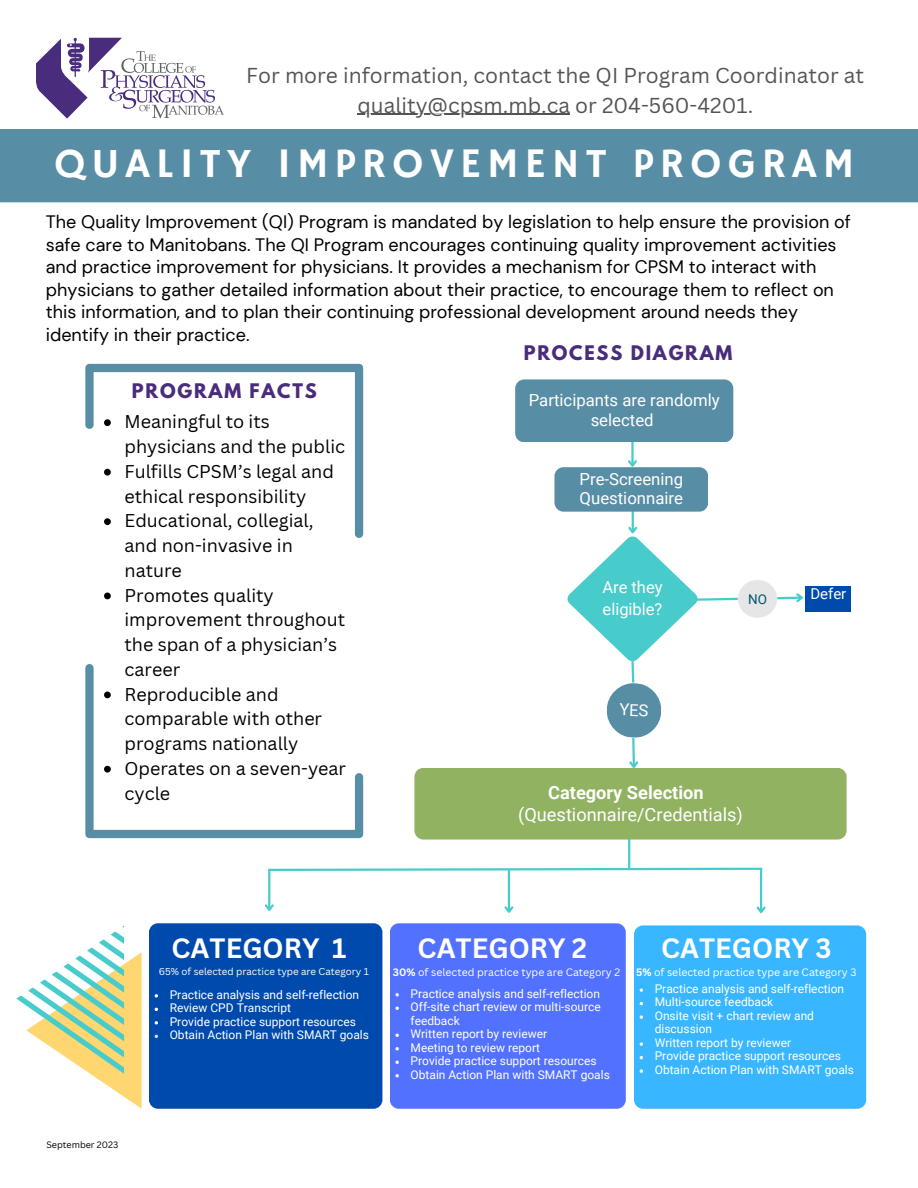
<style>
.page{position:relative;width:918px;height:1188px;background:#fff}
.page>*{position:absolute;margin:0;border:0;box-sizing:border-box;transform-origin:0 0}
.t1{font:42px "Hammersmith One";letter-spacing:.145em;color:#fff}
.t2{font:700 27.3px "Canva Sans";color:#fff}
.t3{font:21px/29.2px "Canva Sans";color:#545454;text-align:center}
.t4{font:18.3px "Roboto";color:#fff}
.t5{font:700 18.3px "Roboto";color:#fff}
.t6{font:18px/22.5px "DM Sans";color:#000}
.t7{font:18px/24.8px "Canva Sans";color:#000}
.t8{font:700 17.85px "League Spartan";letter-spacing:.1em;color:#4a2c7c}
.t9{font:16.8px/19.2px "Roboto";color:#fff;text-align:center}
.t10{font:16.5px/21.3px "Roboto";color:#fff}
.t11{font:15px "Roboto";color:#fff}
.t12{font:13.5px "Roboto";color:#01576d}
.t13{font:12px/13.5px "Roboto";color:#fff}
.t14{font:10.5px "Canva Sans";color:#fff}
.t15{font:9.75px "Canva Sans";color:#fff}
.t16{font:9px "Canva Sans";color:#000}
.s1{font-weight:700}
</style>
<div class="page">
<div style="left:738px;top:580px;width:39px;height:38px;background:#e6e6e6;border-radius:50%"></div>
<hr style="left:632px;top:500px;width:2px;height:32px;background:#48cccb">
<hr style="left:631px;top:433px;width:3px;height:33px;background:#48cccb">
<svg style="left:628px;top:458px;width:9px;height:9px"></svg>
<div style="left:515px;top:379px;width:218px;height:63px;background:#588ea5;border-radius:9px"></div>
<div style="left:806px;top:586px;width:45px;height:26px;background:#004aad"></div>
<hr style="left:628px;top:829px;width:2px;height:40px;background:#48cccb">
<div style="left:414px;top:768px;width:433px;height:72px;background:#90b261;border-radius:9px"></div>
<svg style="left:775px;top:591px;width:31px;height:13px"></svg>
<hr style="left:508px;top:869px;width:2px;height:43px;background:#48cccb">
<svg style="left:504px;top:904px;width:10px;height:9px"></svg>
<svg style="left:268px;top:867px;width:495px;height:5px"></svg>
<hr style="left:268px;top:869px;width:2px;height:41px;background:#48cccb">
<svg style="left:264px;top:902px;width:10px;height:9px"></svg>
<div style="left:149px;top:923px;width:233px;height:186px;background:#004aad;border-radius:9px"></div>
<svg style="left:155px;top:994px;width:3px;height:4px"></svg>
<svg style="left:155px;top:1021px;width:3px;height:4px"></svg>
<div style="left:390px;top:923px;width:236px;height:186px;background:#5271ff;border-radius:9px"></div>
<svg style="left:395px;top:993px;width:4px;height:3px"></svg>
<svg style="left:395px;top:1007px;width:4px;height:3px"></svg>
<svg style="left:395px;top:1034px;width:4px;height:3px"></svg>
<svg style="left:395px;top:1047px;width:4px;height:3px"></svg>
<svg style="left:395px;top:1061px;width:4px;height:3px"></svg>
<svg style="left:395px;top:1074px;width:4px;height:3px"></svg>
<div style="left:634px;top:925px;width:232px;height:184px;background:#38b6ff;border-radius:9px"></div>
<svg style="left:640px;top:988px;width:3px;height:4px"></svg>
<svg style="left:640px;top:1015px;width:3px;height:4px"></svg>
<svg style="left:640px;top:1042px;width:3px;height:4px"></svg>
<svg style="left:640px;top:1069px;width:3px;height:4px"></svg>
<svg style="left:36px;top:38px;width:188px;height:81px"></svg>
<div style="left:0;top:129px;width:918px;height:73px;background:#588ea5"></div>
<svg style="left:85px;top:364px;width:278px;height:474px"></svg>
<svg style="left:16px;top:925px;width:126px;height:184px"></svg>
<hr style="left:357px;top:114px;width:213px;height:1px;background:#545454">
<svg style="left:104px;top:419px;width:7px;height:7px"></svg>
<svg style="left:104px;top:469px;width:7px;height:7px"></svg>
<svg style="left:104px;top:518px;width:7px;height:7px"></svg>
<svg style="left:104px;top:593px;width:7px;height:6px"></svg>
<svg style="left:104px;top:692px;width:7px;height:6px"></svg>
<svg style="left:104px;top:766px;width:7px;height:7px"></svg>
<div style="left:554px;top:467px;width:154px;height:45px;background:#588ea5;border-radius:9px"></div>
<hr style="left:760px;top:869px;width:2px;height:43px;background:#48cccb">
<svg style="left:756px;top:905px;width:10px;height:9px"></svg>
<svg style="left:568px;top:525px;width:172px;height:243px"></svg>
<p class="t3" style="left:246px;top:61px;width:619px">For more information, contact the QI Program Coordinator at quality@cpsm.mb.ca or 204-560-4201.</p>
<p class="t1" style="left:54px;top:139px;width:802px">QUALITY IMPROVEMENT PROGRAM</p>
<p class="t6" style="left:46px;top:211px;width:807px">The Quality Improvement (QI) Program is mandated by legislation to help ensure the provision of safe care to Manitobans. The QI Program encourages continuing quality improvement activities and practice improvement for physicians. It provides a mechanism for CPSM to interact with physicians to gather detailed information about their practice, to encourage them to reflect on this information, and to plan their continuing professional development around needs they identify in their practice.</p>
<p class="t8" style="left:524px;top:344px;width:210px">PROCESS DIAGRAM</p>
<p class="t8" style="left:132px;top:382px;width:186px">PROGRAM FACTS</p>
<p class="t7" style="left:125px;top:409px;width:222px">Meaningful to its physicians and the public</p>
<p class="t7" style="left:125px;top:458px;width:211px">Fulfills CPSM’s legal and ethical responsibility</p>
<p class="t7" style="left:125px;top:508px;width:191px">Educational, collegial, and non-invasive in nature</p>
<p class="t7" style="left:125px;top:582px;width:222px">Promotes quality improvement throughout the span of a physician’s career</p>
<p class="t7" style="left:125px;top:681px;width:199px">Reproducible and comparable with other programs nationally</p>
<p class="t7" style="left:125px;top:755px;width:223px">Operates on a seven-year cycle</p>
<p class="t9" style="left:529px;top:391px;width:193px">Participants are randomly selected</p>
<p class="t9" style="left:580px;top:470px;width:105px;text-align:left">Pre-Screening<br>Questionnaire</p>
<p class="t10" style="left:602px;top:577px;width:62px">Are they eligible?</p>
<p class="t12" style="left:748px;top:591px;width:20px">NO</p>
<p class="t11" style="left:810px;top:586px;width:37px">Defer</p>
<p class="t5" style="left:548px;top:782px;width:157px">Category Selection</p>
<p class="t4" style="left:518px;top:804px;width:226px">(Questionnaire/Credentials)</p>
<p class="t2" style="left:172px;top:929px;width:177px">CATEGORY 1</p>
<p class="t2" style="left:418px;top:929px;width:171px">CATEGORY 2</p>
<p class="t2" style="left:661px;top:929px;width:172px">CATEGORY 3</p>
<p class="t15" style="left:159px;top:965px;width:212px">65% of selected practice type are Category 1</p>
<p class="t14" style="left:393px;top:964px;width:229px"><span class="s1">30%</span> of selected practice type are Category 2</p>
<p class="t14" style="left:636px;top:964px;width:222px"><span class="s1">5%</span> of selected practice type are Category 3</p>
<p class="t16" style="left:46px;top:1139px;width:73px">September 2023</p>
<p class="t13" style="left:170px;top:988px;width:191px">Practice analysis and self-reflection</p>
<p class="t13" style="left:170px;top:1001px;width:123px">Review CPD Transcript</p>
<p class="t13" style="left:170px;top:1015px;width:188px">Provide practice support resources</p>
<p class="t13" style="left:170px;top:1028px;width:201px">Obtain Action Plan with SMART goals</p>
<p class="t13" style="left:411px;top:987px;width:191px">Practice analysis and self-reflection</p>
<p class="t13" style="left:411px;top:1000px;width:192px">Off-site chart review or multi-source feedback</p>
<p class="t13" style="left:411px;top:1027px;width:138px">Written report by reviewer</p>
<p class="t13" style="left:411px;top:1041px;width:131px">Meeting to review report</p>
<p class="t13" style="left:411px;top:1054px;width:188px">Provide practice support resources</p>
<p class="t13" style="left:411px;top:1068px;width:201px">Obtain Action Plan with SMART goals</p>
<p class="t13" style="left:655px;top:982px;width:191px">Practice analysis and self-reflection</p>
<p class="t13" style="left:655px;top:996px;width:120px">Multi-source feedback</p>
<p class="t13" style="left:655px;top:1009px;width:161px">Onsite visit + chart review and discussion</p>
<p class="t13" style="left:655px;top:1036px;width:138px">Written report by reviewer</p>
<p class="t13" style="left:655px;top:1050px;width:188px">Provide practice support resources</p>
<p class="t13" style="left:655px;top:1063px;width:201px">Obtain Action Plan with SMART goals</p>
</div>
